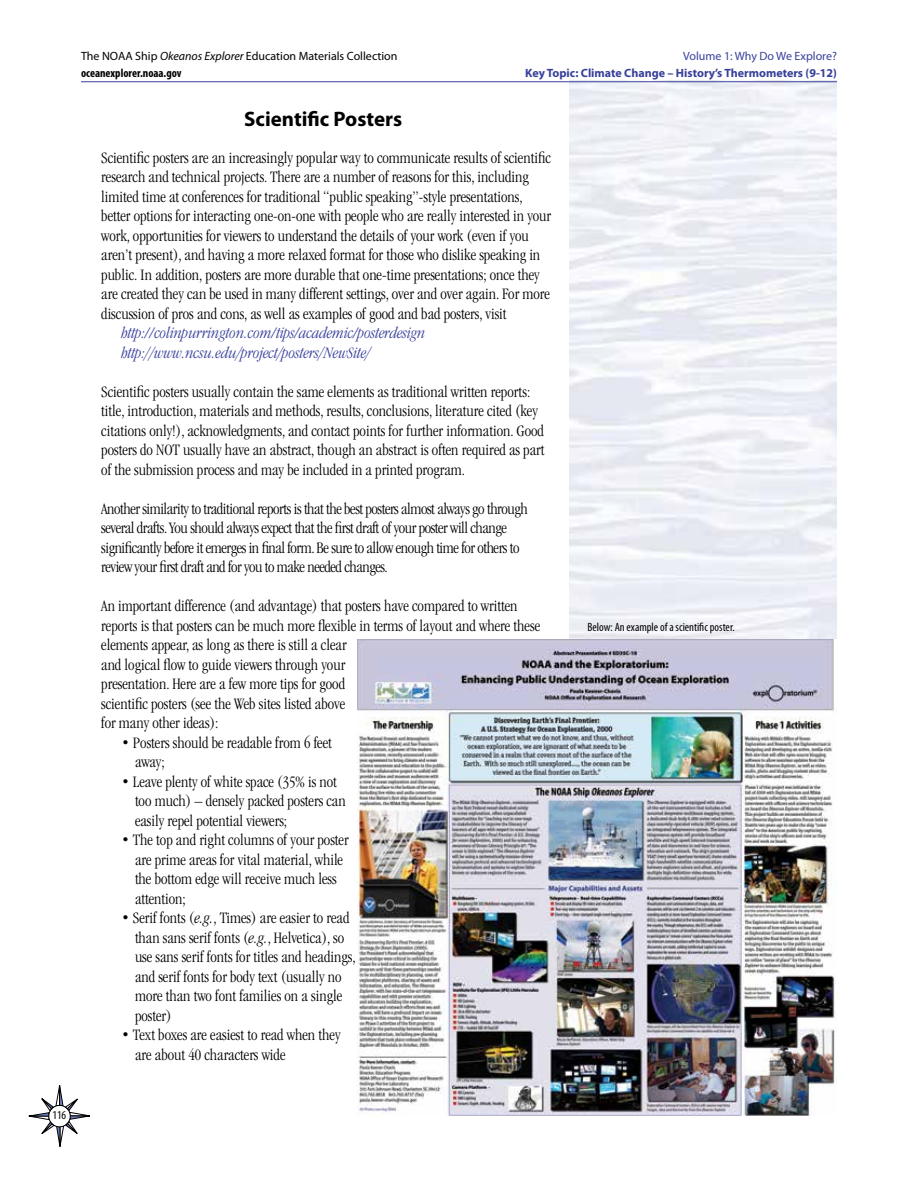
<style>
.page{position:relative;width:918px;height:1188px;background:#fff}
.page>*{position:absolute;margin:0;border:0;box-sizing:border-box;transform-origin:0 0}
.Headers{font:700 21px "Myriad Pro";color:#000}
.body_text{font:300 condensed 16.5px/19.5px "ITC Garamond Std";color:#000}
.Indent_w_bullet{font:300 condensed 16.5px/19.5px "ITC Garamond Std";color:#000}
.body_text-2{font:300 condensed 16.5px/19.5px "ITC Garamond Std";letter-spacing:-.025em;color:#000}
.body_text-3{font:italic 300 condensed 16.5px "Garamond";color:#38409a}
.body_text-4{font:italic 300 condensed 16.5px "ITC Garamond Std";color:#38409a}
.t1{font:12px/16.5px "Myriad Pro";color:#000}
.t2{font:700 12px "Myriad Pro";color:#38409a}
.captions{font:condensed 12px "Myriad Pro";color:#000}
.t3{font:12px "Myriad Pro";color:#38409a}
.s1{font-style:italic}
.s2{font-weight:700;font-stretch:condensed}
</style>
<div class="page">
<svg style="left:28px;top:1085px;width:62px;height:62px"></svg>
<hr style="left:81px;top:81px;width:756px;height:1px;background:#38409a">
<img style="left:358px;top:639px;width:479px;height:477px">
<p class="t1" style="left:81px;top:48px;width:318px">The NOAA Ship <span class="s1">Okeanos Explorer</span> Education Materials Collection <span class="s2">oceanexplorer.noaa.gov</span></p>
<p class="Headers" style="left:244px;top:105px;width:160px">Scientific Posters</p>
<p class="body_text" style="left:101px;top:148px;width:451px">Scientific posters are an increasingly popular way to communicate results of scientific research and technical projects. There are a number of reasons for this, including limited time at conferences for traditional “public speaking”-style presentations, better options for interacting one-on-one with people who are really interested in your work, opportunities for viewers to understand the details of your work (even if you aren’t present), and having a more relaxed format for those who dislike speaking in public. In addition, posters are more durable that one-time presentations; once they are created they can be used in many different settings, over and over again. For more discussion of pros and cons, as well as examples of good and bad posters, visit</p>
<p class="body_text-3" style="left:122px;top:324px;width:305px">http://colinpurrington.com/tips/academic/posterdesign</p>
<p class="body_text-4" style="left:122px;top:343px;width:251px">http://www.ncsu.edu/project/posters/NewSite/</p>
<p class="body_text" style="left:101px;top:382px;width:445px">Scientific posters usually contain the same elements as traditional written reports: title, introduction, materials and methods, results, conclusions, literature cited (key citations only!), acknowledgments, and contact points for further information. Good posters do NOT usually have an abstract, though an abstract is often required as part of the submission process and may be included in a printed program.</p>
<p class="body_text-2" style="left:101px;top:499px;width:428px">Another similarity to traditional reports is that the best posters almost always go through several drafts. You should always expect that the first draft of your poster will change significantly before it emerges in final form. Be sure to allow enough time for others to review your first draft and for you to make needed changes.</p>
<p class="body_text" style="left:101px;top:596px;width:440px">An important difference (and advantage) that posters have compared to written reports is that posters can be much more flexible in terms of layout and where these elements appear, as long as there is still a clear<br>and logical flow to guide viewers through your<br>presentation. Here are a few more tips for good<br>scientific posters (see the Web sites listed above<br>for many other ideas):</p>
<p class="Indent_w_bullet" style="left:135px;top:733px;width:198px;text-indent:-14px">• Posters should be readable from 6 feet away;</p>
<p class="Indent_w_bullet" style="left:135px;top:772px;width:212px;text-indent:-14px">• Leave plenty of white space (35% is not too much) – densely packed posters can easily repel potential viewers;</p>
<p class="Indent_w_bullet" style="left:135px;top:830px;width:215px;text-indent:-14px">• The top and right columns of your poster are prime areas for vital material, while the bottom edge will receive much less attention;</p>
<p class="Indent_w_bullet" style="left:135px;top:908px;width:222px;text-indent:-14px">• Serif fonts (<span class="s1">e.g.</span>, Times) are easier to read than sans serif fonts (<span class="s1">e.g.</span>, Helvetica), so use sans serif fonts for titles and headings, and serif fonts for body text (usually no more than two font families on a single poster)</p>
<p class="Indent_w_bullet" style="left:135px;top:1025px;width:207px;text-indent:-14px">• Text boxes are easiest to read when they are about 40 characters wide</p>
<p class="t3" style="left:683px;top:49px;width:155px">Volume 1: Why Do We Explore?</p>
<p class="t2" style="left:525px;top:65px;width:313px">Key Topic: Climate Change – History’s Thermometers (9-12)</p>
<p class="captions" style="left:588px;top:620px;width:149px">Below: An example of a scientific poster.</p>
<p class="captions" style="left:52px;top:1108px;width:15px">116</p>
</div>
